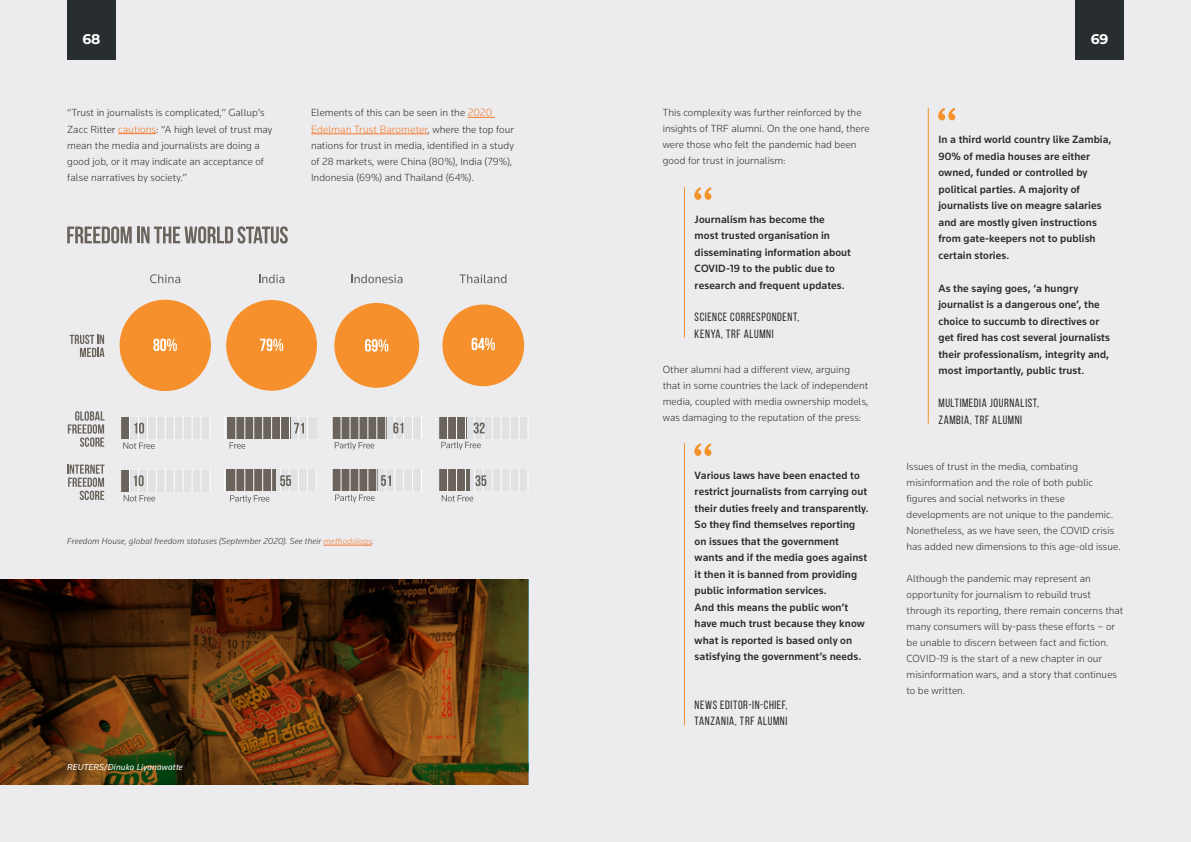
<style>
.page{position:relative;width:1191px;height:842px;background:#ececee}
.page>*{position:absolute;margin:0;border:0;box-sizing:border-box;transform-origin:0 0}
.t1{font:700 14px "Montserrat";color:#fff}
.t2{font:12px "Bebas Neue";letter-spacing:.05em;color:#2e2b2c}
.t3{font:500 11px/16.5px "Knowledge";letter-spacing:.005em;color:#2e2b2c}
.t4{font:300 11px "Knowledge";letter-spacing:.005em;color:#f4792a}
.t5{font:300 10.7px/16.1px "Knowledge";letter-spacing:.005em;color:#2e2b2c}
.t6{font:italic 300 9px "Knowledge";letter-spacing:.02em;color:#2e2b2c}
.t7{font:italic 9px "Knowledge";letter-spacing:.015em;color:#fff}
.s1{font-size:11px;color:#f4792a}
.s2{font-size:10.7px;color:#2e2b2c}
.s3{color:#f4792c}
</style>
<div class="page">
<div style="left:67px;top:0;width:49px;height:60px;background:#282d2f"></div>
<div style="left:1075px;top:0;width:48px;height:60px;background:#282d2f"></div>
<svg style="left:0;top:579px;width:528px;height:205px;background:#512e0c"></svg>
<hr style="left:118px;top:133px;width:38px;height:1px;background:#f4792a">
<svg style="left:468px;top:117px;width:27px;height:1px"></svg>
<hr style="left:311px;top:134px;width:116px;height:1px;background:#f4792a">
<div style="left:120px;top:300px;width:91px;height:91px;background:#f6902c;border-radius:46px"></div>
<div style="left:121px;top:417px;width:89px;height:22px;background:#e1e2e4"></div>
<svg style="left:165px;top:416px;width:1px;height:23px"></svg>
<svg style="left:174px;top:416px;width:1px;height:23px"></svg>
<svg style="left:183px;top:416px;width:1px;height:23px"></svg>
<svg style="left:192px;top:416px;width:1px;height:23px"></svg>
<svg style="left:201px;top:417px;width:1px;height:22px"></svg>
<svg style="left:120px;top:416px;width:37px;height:33px"></svg>
<div style="left:121px;top:470px;width:89px;height:21px;background:#e1e2e4"></div>
<svg style="left:165px;top:469px;width:1px;height:22px"></svg>
<svg style="left:174px;top:469px;width:1px;height:22px"></svg>
<svg style="left:183px;top:469px;width:1px;height:22px"></svg>
<svg style="left:192px;top:469px;width:1px;height:22px"></svg>
<svg style="left:201px;top:470px;width:1px;height:21px"></svg>
<svg style="left:120px;top:469px;width:37px;height:32px"></svg>
<svg style="left:150px;top:274px;width:30px;height:9px"></svg>
<div style="left:226px;top:300px;width:91px;height:91px;background:#f6902c;border-radius:45px"></div>
<div style="left:227px;top:417px;width:89px;height:22px;background:#e1e2e4"></div>
<div style="left:227px;top:417px;width:63px;height:22px;background:#6a645d"></div>
<svg style="left:253px;top:416px;width:1px;height:23px"></svg>
<svg style="left:262px;top:416px;width:1px;height:23px"></svg>
<svg style="left:271px;top:416px;width:1px;height:23px"></svg>
<svg style="left:280px;top:416px;width:1px;height:23px"></svg>
<svg style="left:289px;top:416px;width:19px;height:23px"></svg>
<svg style="left:229px;top:416px;width:16px;height:33px"></svg>
<div style="left:227px;top:470px;width:89px;height:21px;background:#e1e2e4"></div>
<svg style="left:272px;top:470px;width:4px;height:21px"></svg>
<svg style="left:298px;top:469px;width:1px;height:23px"></svg>
<svg style="left:307px;top:469px;width:1px;height:23px"></svg>
<svg style="left:316px;top:469px;width:1px;height:23px"></svg>
<svg style="left:280px;top:469px;width:11px;height:23px"></svg>
<svg style="left:224px;top:469px;width:48px;height:34px"></svg>
<svg style="left:259px;top:274px;width:25px;height:9px"></svg>
<div style="left:334px;top:303px;width:85px;height:85px;background:#f6902c;border-radius:42px"></div>
<div style="left:332px;top:417px;width:89px;height:22px;background:#e1e2e4"></div>
<div style="left:332px;top:417px;width:54px;height:22px;background:#6a645d"></div>
<svg style="left:385px;top:416px;width:1px;height:23px"></svg>
<svg style="left:412px;top:416px;width:1px;height:23px"></svg>
<svg style="left:421px;top:416px;width:1px;height:23px"></svg>
<svg style="left:393px;top:416px;width:11px;height:23px"></svg>
<svg style="left:332px;top:416px;width:45px;height:34px"></svg>
<div style="left:332px;top:470px;width:89px;height:21px;background:#e1e2e4"></div>
<svg style="left:403px;top:469px;width:1px;height:23px"></svg>
<svg style="left:412px;top:469px;width:1px;height:23px"></svg>
<svg style="left:421px;top:469px;width:1px;height:23px"></svg>
<svg style="left:332px;top:469px;width:63px;height:34px"></svg>
<svg style="left:351px;top:274px;width:51px;height:9px"></svg>
<div style="left:442px;top:304px;width:82px;height:82px;background:#f6902c;border-radius:41px"></div>
<div style="left:438px;top:417px;width:90px;height:21px;background:#e1e2e4"></div>
<svg style="left:492px;top:416px;width:1px;height:23px"></svg>
<svg style="left:501px;top:416px;width:1px;height:22px"></svg>
<svg style="left:510px;top:416px;width:1px;height:22px"></svg>
<svg style="left:519px;top:416px;width:1px;height:22px"></svg>
<svg style="left:438px;top:416px;width:47px;height:34px"></svg>
<div style="left:438px;top:470px;width:90px;height:21px;background:#e1e2e4"></div>
<svg style="left:492px;top:469px;width:1px;height:23px"></svg>
<svg style="left:501px;top:470px;width:1px;height:21px"></svg>
<svg style="left:510px;top:470px;width:1px;height:21px"></svg>
<svg style="left:519px;top:470px;width:1px;height:21px"></svg>
<svg style="left:438px;top:469px;width:48px;height:32px"></svg>
<svg style="left:459px;top:274px;width:47px;height:9px"></svg>
<svg style="left:70px;top:335px;width:34px;height:22px"></svg>
<svg style="left:68px;top:411px;width:36px;height:36px"></svg>
<svg style="left:67px;top:465px;width:37px;height:35px"></svg>
<svg style="left:153px;top:339px;width:24px;height:12px"></svg>
<svg style="left:260px;top:339px;width:23px;height:12px"></svg>
<svg style="left:365px;top:339px;width:23px;height:13px"></svg>
<svg style="left:471px;top:338px;width:24px;height:12px"></svg>
<hr style="left:323px;top:545px;width:49px;height:1px;background:#f4792c">
<svg style="left:694px;top:187px;width:17px;height:13px"></svg>
<hr style="left:684px;top:187px;width:1px;height:151px;background:#f6922c">
<svg style="left:694px;top:443px;width:17px;height:13px"></svg>
<hr style="left:684px;top:443px;width:1px;height:282px;background:#f6922c">
<svg style="left:938px;top:108px;width:17px;height:12px"></svg>
<hr style="left:927px;top:108px;width:1px;height:316px;background:#f6922c">
<svg style="left:67px;top:226px;width:221px;height:18px"></svg>
<h1 class="t1" style="left:83px;top:29px;width:19px">68</h1>
<h1 class="t1" style="left:1090px;top:29px;width:19px">69</h1>
<p class="t5" style="left:67px;top:104px;width:207px">“Trust in journalists is complicated,” Gallup’s Zacc Ritter <span class="s1">cautions</span>: “A high level of trust may mean the media and journalists are doing a good job, or it may indicate an acceptance of false narratives by society.”</p>
<p class="t5" style="left:311px;top:104px;width:183px">Elements of this can be seen in the <span class="s1">2020</span></p>
<p class="t4" style="left:311px;top:122px;width:204px">Edelman Trust Barometer<span class="s2">, where the top four</span></p>
<p class="t5" style="left:311px;top:137px;width:204px">nations for trust in media, identified in a study of 28 markets, were China (80%), India (79%),<br>Indonesia (69%) and Thailand (64%).</p>
<p class="t6" style="left:67px;top:536px;width:308px">Freedom House, global freedom statuses (September 2020). See their <span class="s3">methodology</span>.</p>
<p class="t7" style="left:67px;top:762px;width:117px">REUTERS/Dinuka Liyanawatte</p>
<p class="t5" style="left:662px;top:104px;width:208px">This complexity was further reinforced by the insights of TRF alumni. On the one hand, there were those who felt the pandemic had been good for trust in journalism:</p>
<p class="t3" style="left:694px;top:210px;width:158px">Journalism has become the most trusted organisation in disseminating information about<br>COVID-19 to the public due to research and frequent updates.</p>
<p class="t2" style="left:694px;top:310px;width:106px">SCIENCE CORRESPONDENT,</p>
<p class="t2" style="left:694px;top:327px;width:80px">KENYA, TRF ALUMNI</p>
<p class="t5" style="left:662px;top:361px;width:207px">Other alumni had a different view, arguing that in some countries the lack of independent media, coupled with media ownership models, was damaging to the reputation of the press:</p>
<p class="t3" style="left:694px;top:466px;width:176px">Various laws have been enacted to restrict journalists from carrying out their duties freely and transparently.<br>So they find themselves reporting on issues that the government wants and if the media goes against it then it is banned from providing public information services.</p>
<p class="t3" style="left:694px;top:598px;width:172px">And this means the public won’t have much trust because they know what is reported is based only on satisfying the government’s needs.</p>
<p class="t2" style="left:694px;top:698px;width:94px">NEWS EDITOR-IN-CHIEF,</p>
<p class="t2" style="left:694px;top:715px;width:94px">TANZANIA, TRF ALUMNI</p>
<p class="t3" style="left:938px;top:131px;width:175px">In a third world country like Zambia,<br>90% of media houses are either owned, funded or controlled by political parties. A majority of journalists live on meagre salaries and are mostly given instructions from gate-keepers not to publish certain stories.</p>
<p class="t3" style="left:938px;top:280px;width:173px">As the saying goes, ‘a hungry journalist is a dangerous one’, the choice to succumb to directives or get fired has cost several journalists their professionalism, integrity and, most importantly, public trust.</p>
<p class="t2" style="left:938px;top:396px;width:102px">MULTIMEDIA JOURNALIST,</p>
<p class="t2" style="left:938px;top:413px;width:85px">ZAMBIA, TRF ALUMNI</p>
<p class="t5" style="left:906px;top:458px;width:216px">Issues of trust in the media, combating misinformation and the role of both public figures and social networks in these developments are not unique to the pandemic.<br>Nonetheless, as we have seen, the COVID crisis has added new dimensions to this age-old issue.</p>
<p class="t5" style="left:906px;top:570px;width:218px">Although the pandemic may represent an opportunity for journalism to rebuild trust through its reporting, there remain concerns that many consumers will by-pass these efforts – or be unable to discern between fact and fiction.<br>COVID-19 is the start of a new chapter in our misinformation wars, and a story that continues to be written.</p>
</div>
